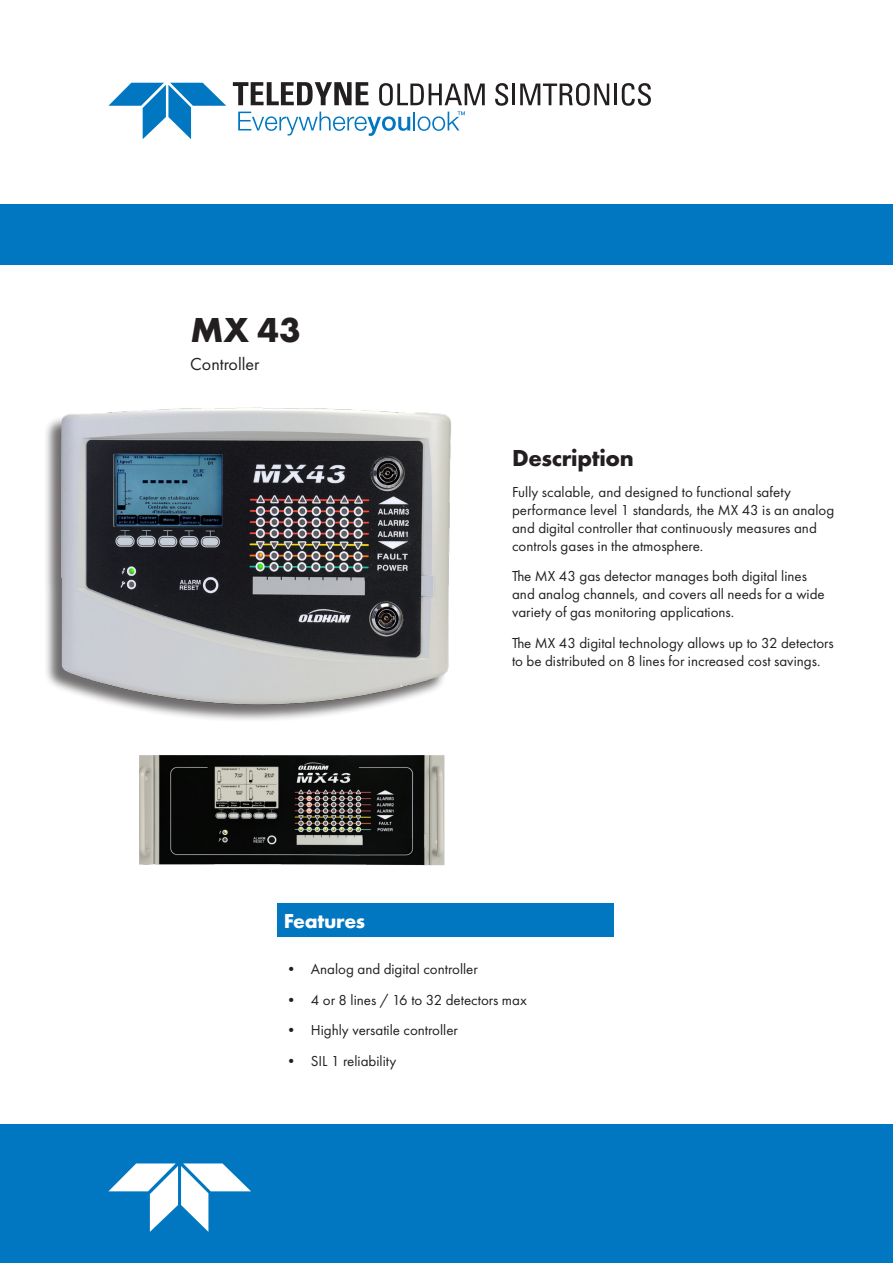
<style>
.page{position:relative;width:893px;height:1263px;background:#fff}
.page>*{position:absolute;margin:0;border:0;box-sizing:border-box;transform-origin:0 0}
.t1{font:700 36px "Futura PT";color:#231f20}
.t2{font:700 24px "Futura PT";letter-spacing:-.015em;color:#231f20}
.t3{font:700 21px "Futura PT";letter-spacing:-.015em;color:#fff}
.t4{font:18px "Futura PT";color:#231f20}
.t5{font:15px/18px "Futura PT";color:#231f20}
</style>
<div class="page">
<div style="left:0;top:205px;width:893px;height:60px;background:#0077c0"></div>
<div style="left:0;top:1125px;width:893px;height:138px;background:#0077c0"></div>
<svg style="left:495px;top:83px;width:13px;height:23px"></svg>
<hr style="left:512px;top:84px;width:3px;height:21px;background:#231f20">
<svg style="left:520px;top:83px;width:89px;height:23px"></svg>
<hr style="left:614px;top:84px;width:3px;height:21px;background:#231f20">
<svg style="left:622px;top:83px;width:29px;height:23px"></svg>
<svg style="left:233px;top:82px;width:252px;height:54px"></svg>
<svg style="left:108px;top:83px;width:118px;height:56px"></svg>
<svg style="left:108px;top:1163px;width:143px;height:69px"></svg>
<img style="left:46px;top:407px;width:405px;height:313px">
<img style="left:139px;top:755px;width:306px;height:111px">
<div style="left:278px;top:903px;width:336px;height:34px;background:#0077c0"></div>
<p class="t1" style="left:190px;top:307px;width:112px">MX 43</p>
<p class="t4" style="left:190px;top:354px;width:71px">Controller</p>
<p class="t2" style="left:512px;top:442px;width:123px">Description</p>
<p class="t5" style="left:512px;top:482px;width:324px">Fully scalable, and designed to functional safety performance level 1 standards, the MX 43 is an analog and digital controller that continuously measures and controls gases in the atmosphere.</p>
<p class="t5" style="left:512px;top:567px;width:314px">The MX 43 gas detector manages both digital lines and analog channels, and covers all needs for a wide variety of gas monitoring applications.</p>
<p class="t5" style="left:512px;top:634px;width:323px">The MX 43 digital technology allows up to 32 detectors to be distributed on 8 lines for increased cost savings.</p>
<p class="t3" style="left:284px;top:907px;width:83px">Features</p>
<p class="t5" style="left:284px;top:960px;width:196px">• Analog and digital controller</p>
<p class="t5" style="left:284px;top:990px;width:245px">• 4 or 8 lines / 16 to 32 detectors max</p>
<p class="t5" style="left:284px;top:1021px;width:176px">• Highly versatile controller</p>
<p class="t5" style="left:284px;top:1052px;width:114px">• SIL 1 reliability</p>
</div>
